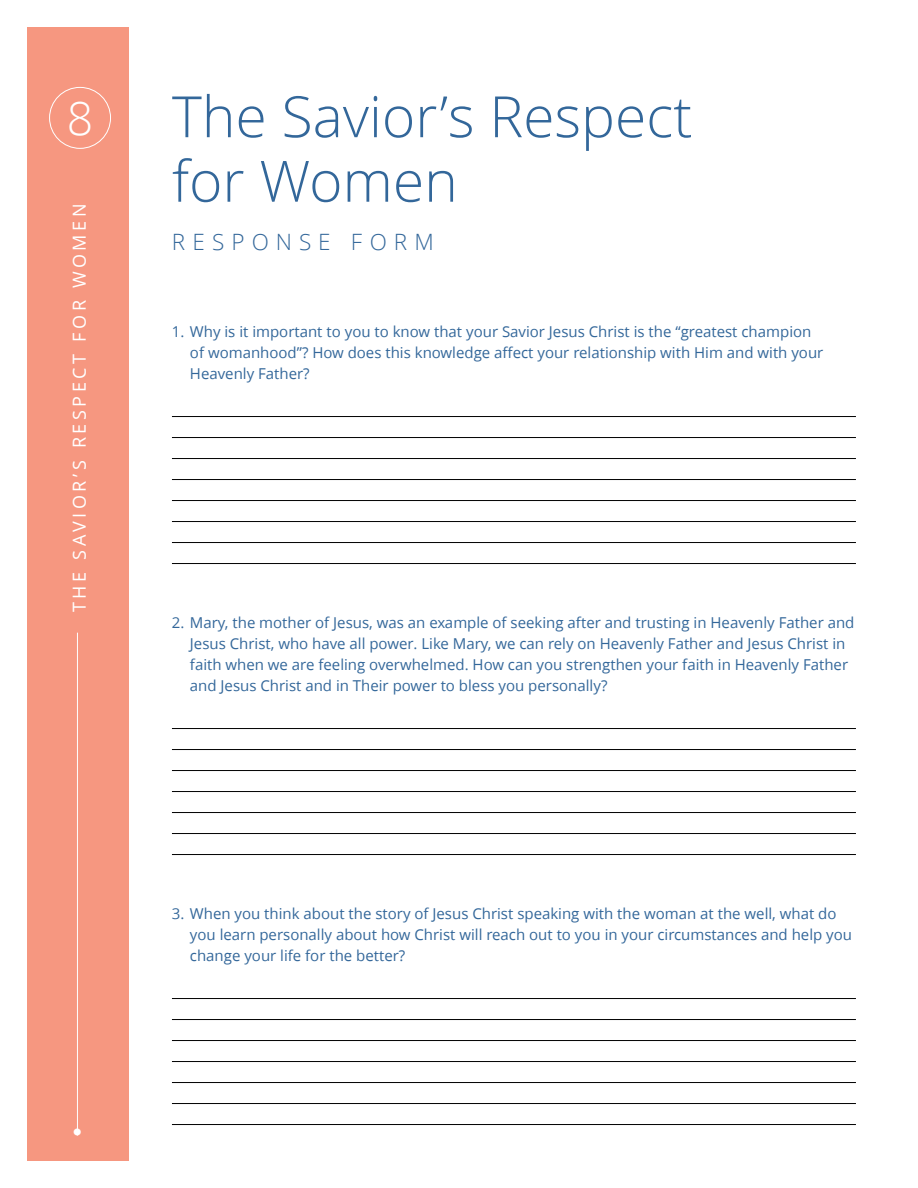
<style>
.page{position:relative;width:918px;height:1188px;background:#fff}
.page>*{position:absolute;margin:0;border:0;box-sizing:border-box;transform-origin:0 0}
.TOPIC-1_title_Respon{font:300 57px/64.5px "Zoramlds Lat";color:#33679a}
.t1{font:300 46.5px "Zoramlds Lat";color:#fff}
.TOPIC-1_subtitle{font:300 22.5px "Zoramlds Lat";letter-spacing:.315em;color:#33679a}
.t2{font:300 19.5px "Helveticalds Lat";color:#fff}
.t3{font:18px "Zoramlds Lat";letter-spacing:.2em;color:#fff}
.LISTnmbr-1_para_labe{font:15px/21px "Zoramlds Lat";color:#33679a}
</style>
<div class="page">
<div style="left:27px;top:27px;width:101px;height:1134px;background:#f69780"></div>
<hr style="left:77px;top:185px;width:1px;height:951px;background:#fff">
<div style="left:71px;top:178px;width:15px;height:455px;background:#f69780"></div>
<div style="left:49px;top:87px;width:62px;height:62px;border:1px solid #fff;border-radius:50%"></div>
<hr style="left:172px;top:416px;width:684px;height:1px;background:#000">
<hr style="left:172px;top:437px;width:684px;height:1px;background:#000">
<hr style="left:172px;top:458px;width:684px;height:1px;background:#000">
<hr style="left:172px;top:479px;width:684px;height:1px;background:#000">
<hr style="left:172px;top:500px;width:684px;height:1px;background:#000">
<hr style="left:172px;top:521px;width:684px;height:1px;background:#000">
<hr style="left:172px;top:542px;width:684px;height:1px;background:#000">
<hr style="left:172px;top:563px;width:684px;height:1px;background:#000">
<hr style="left:172px;top:728px;width:684px;height:1px;background:#000">
<hr style="left:172px;top:749px;width:684px;height:1px;background:#000">
<hr style="left:172px;top:770px;width:684px;height:1px;background:#000">
<hr style="left:172px;top:791px;width:684px;height:1px;background:#000">
<hr style="left:172px;top:812px;width:684px;height:1px;background:#000">
<hr style="left:172px;top:833px;width:684px;height:1px;background:#000">
<hr style="left:172px;top:854px;width:684px;height:1px;background:#000">
<hr style="left:172px;top:998px;width:684px;height:1px;background:#000">
<hr style="left:172px;top:1019px;width:684px;height:1px;background:#000">
<hr style="left:172px;top:1040px;width:684px;height:1px;background:#000">
<hr style="left:172px;top:1061px;width:684px;height:1px;background:#000">
<hr style="left:172px;top:1082px;width:684px;height:1px;background:#000">
<hr style="left:172px;top:1103px;width:684px;height:1px;background:#000">
<hr style="left:172px;top:1124px;width:684px;height:1px;background:#000">
<h2 class="t1" style="left:67px;top:84px;width:28px">8</h2>
<p class="TOPIC-1_title_Respon" style="left:172px;top:84px;width:522px">The Savior’s Respect for Women</p>
<p class="TOPIC-1_subtitle" style="left:172px;top:226px;width:263px">RESPONSE FORM</p>
<p class="t3" style="left:66px;top:612px;width:410px;rotate:-90deg">THE SAVIOR’S RESPECT FOR WOMEN</p>
<p class="LISTnmbr-1_para_labe" style="left:190px;top:321px;width:635px;text-indent:-18px">1. Why is it important to you to know that your Savior Jesus Christ is the “greatest champion of womanhood”? How does this knowledge affect your relationship with Him and with your<br>Heavenly Father?</p>
<p class="LISTnmbr-1_para_labe" style="left:190px;top:612px;width:666px;text-indent:-18px">2. Mary, the mother of Jesus, was an example of seeking after and trusting in Heavenly Father and Jesus Christ, who have all power. Like Mary, we can rely on Heavenly Father and Jesus Christ in faith when we are feeling overwhelmed. How can you strengthen your faith in Heavenly Father and Jesus Christ and in Their power to bless you personally?</p>
<h3 class="t2" style="left:73px;top:1117px;width:11px">•</h3>
<p class="LISTnmbr-1_para_labe" style="left:190px;top:903px;width:664px;text-indent:-18px">3. When you think about the story of Jesus Christ speaking with the woman at the well, what do you learn personally about how Christ will reach out to you in your circumstances and help you change your life for the better?</p>
</div>
